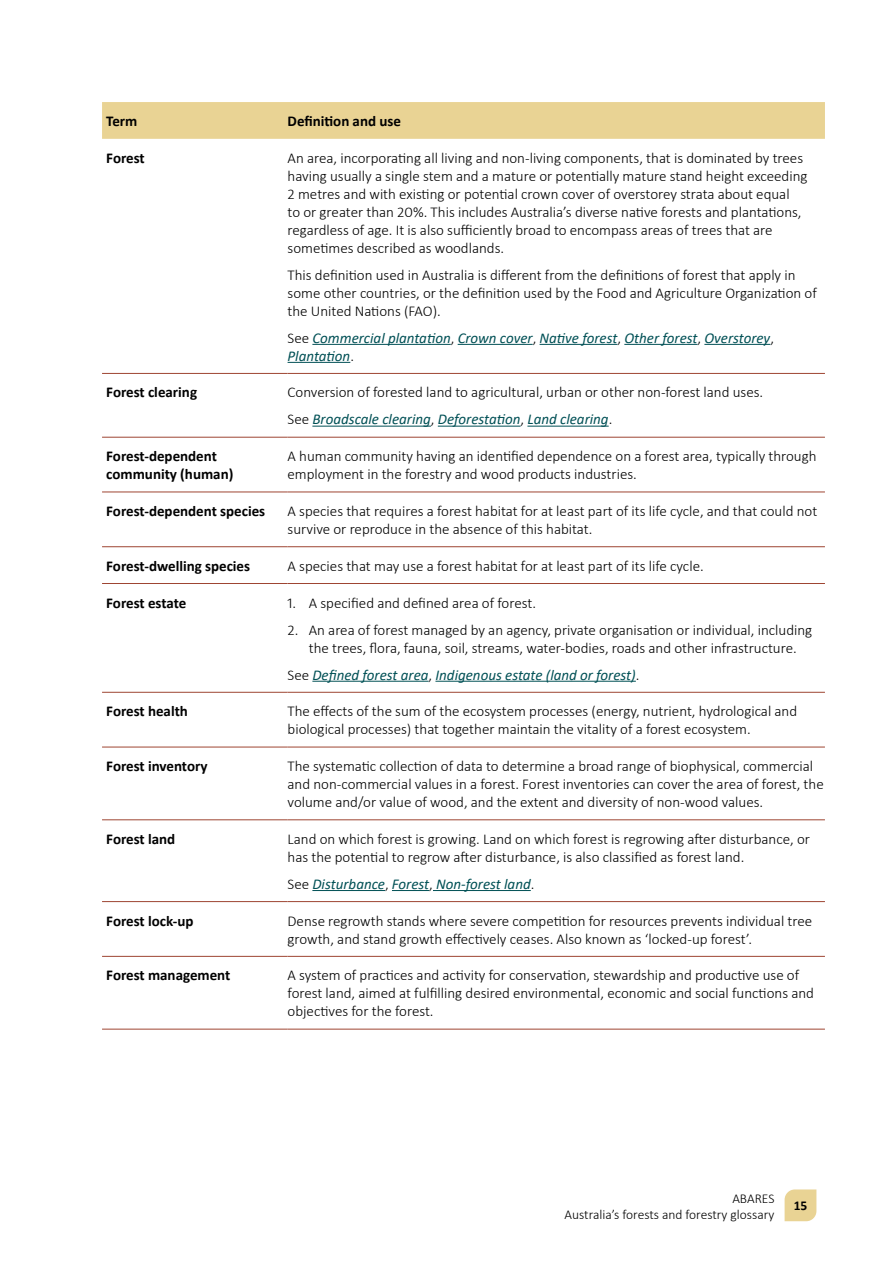
<style>
.page{position:relative;width:893px;height:1263px;background:#fff}
.page>*{position:absolute;margin:0;border:0;box-sizing:border-box;transform-origin:0 0}
.t1{font:300 15px/18px "Calibri";color:#000}
.t2{font:700 15px/18px "Calibri";color:#000}
.t3{font:italic 15px/18px "Calibri";color:#005055}
.t4{font:300 13.5px/16.5px "Calibri";color:#000;text-align:right}
.t5{font:700 13.5px "Calibri";color:#000}
.s1{font-weight:300;font-style:normal;color:#000}
.s2{font-weight:400;font-style:italic;color:#005055}
</style>
<div class="page">
<div style="left:102px;top:102px;width:723px;height:37px;background:#e9d394"></div>
<hr style="left:102px;top:373px;width:186px;height:1px;background:#9e4532">
<hr style="left:288px;top:373px;width:537px;height:1px;background:#9e4532">
<hr style="left:102px;top:437px;width:186px;height:1px;background:#9e4532">
<hr style="left:288px;top:437px;width:537px;height:1px;background:#9e4532">
<hr style="left:102px;top:492px;width:186px;height:1px;background:#9e4532">
<hr style="left:288px;top:492px;width:537px;height:1px;background:#9e4532">
<hr style="left:102px;top:546px;width:186px;height:1px;background:#9e4532">
<hr style="left:288px;top:546px;width:537px;height:1px;background:#9e4532">
<hr style="left:102px;top:583px;width:186px;height:1px;background:#9e4532">
<hr style="left:288px;top:583px;width:537px;height:1px;background:#9e4532">
<hr style="left:102px;top:692px;width:186px;height:1px;background:#9e4532">
<hr style="left:288px;top:692px;width:537px;height:1px;background:#9e4532">
<hr style="left:102px;top:747px;width:186px;height:1px;background:#9e4532">
<hr style="left:288px;top:747px;width:537px;height:1px;background:#9e4532">
<hr style="left:102px;top:819px;width:186px;height:1px;background:#9e4532">
<hr style="left:288px;top:819px;width:537px;height:1px;background:#9e4532">
<hr style="left:102px;top:901px;width:186px;height:1px;background:#9e4532">
<hr style="left:288px;top:901px;width:537px;height:1px;background:#9e4532">
<hr style="left:102px;top:956px;width:186px;height:1px;background:#9e4532">
<hr style="left:288px;top:956px;width:537px;height:1px;background:#9e4532">
<hr style="left:102px;top:1029px;width:186px;height:1px;background:#9e4532">
<hr style="left:288px;top:1029px;width:537px;height:1px;background:#9e4532">
<hr style="left:312px;top:344px;width:139px;height:1px;background:#005055">
<hr style="left:458px;top:344px;width:75px;height:1px;background:#005055">
<hr style="left:540px;top:344px;width:77px;height:1px;background:#005055">
<hr style="left:624px;top:344px;width:73px;height:1px;background:#005055">
<hr style="left:704px;top:344px;width:66px;height:1px;background:#005055">
<hr style="left:288px;top:362px;width:62px;height:1px;background:#005055">
<hr style="left:312px;top:426px;width:119px;height:1px;background:#005055">
<hr style="left:438px;top:426px;width:83px;height:1px;background:#005055">
<hr style="left:527px;top:426px;width:82px;height:1px;background:#005055">
<hr style="left:312px;top:681px;width:117px;height:1px;background:#005055">
<hr style="left:435px;top:681px;width:201px;height:1px;background:#005055">
<hr style="left:312px;top:890px;width:73px;height:1px;background:#005055">
<hr style="left:392px;top:890px;width:37px;height:1px;background:#005055">
<hr style="left:433px;top:890px;width:98px;height:1px;background:#005055">
<svg style="left:785px;top:1189px;width:31px;height:32px"></svg>
<p class="t2" style="left:106px;top:112px;width:33px">Term</p>
<p class="t2" style="left:288px;top:112px;width:115px">Definition and use</p>
<p class="t2" style="left:106px;top:148px;width:40px">Forest</p>
<p class="t1" style="left:288px;top:149px;width:521px">An area, incorporating all living and non-living components, that is dominated by trees having usually a single stem and a mature or potentially mature stand height exceeding 2 metres and with existing or potential crown cover of overstorey strata about equal<br>to or greater than 20%. This includes Australia’s diverse native forests and plantations, regardless of age. It is also sufficiently broad to encompass areas of trees that are sometimes described as woodlands.</p>
<p class="t1" style="left:288px;top:266px;width:531px">This definition used in Australia is different from the definitions of forest that apply in some other countries, or the definition used by the Food and Agriculture Organization of the United Nations (FAO).</p>
<p class="t3" style="left:288px;top:328px;width:488px"><span class="s1">See</span> Commercial plantation<span class="s1">,</span> Crown cover<span class="s1">,</span> Native forest<span class="s1">,</span> Other forest<span class="s1">,</span> Overstorey<span class="s1">,<br></span>Plantation<span class="s1">.</span></p>
<p class="t2" style="left:106px;top:383px;width:92px">Forest clearing</p>
<p class="t1" style="left:288px;top:379px;width:477px;line-height:27px">Conversion of forested land to agricultural, urban or other non-forest land uses.<br>See <span class="s2">Broadscale clearing</span>, <span class="s2">Deforestation</span>, <span class="s2">Land clearing</span>.</p>
<p class="t2" style="left:106px;top:447px;width:129px">Forest-dependent community (human)</p>
<p class="t1" style="left:288px;top:447px;width:530px">A human community having an identified dependence on a forest area, typically through employment in the forestry and wood products industries.</p>
<p class="t2" style="left:106px;top:502px;width:160px">Forest-dependent species</p>
<p class="t1" style="left:288px;top:502px;width:531px">A species that requires a forest habitat for at least part of its life cycle, and that could not survive or reproduce in the absence of this habitat.</p>
<p class="t2" style="left:106px;top:557px;width:145px">Forest-dwelling species</p>
<p class="t1" style="left:288px;top:557px;width:418px">A species that may use a forest habitat for at least part of its life cycle.</p>
<p class="t2" style="left:106px;top:593px;width:81px">Forest estate</p>
<p class="t1" style="left:288px;top:593px;width:250px">1. A specified and defined area of forest.</p>
<p class="t1" style="left:288px;top:620px;width:526px;text-align:center">2. An area of forest managed by an agency, private organisation or individual, including the trees, flora, fauna, soil, streams, water-bodies, roads and other infrastructure.</p>
<p class="t3" style="left:288px;top:665px;width:353px"><span class="s1">See</span> Defined forest area<span class="s1">,</span> Indigenous estate (land or forest)<span class="s1">.</span></p>
<p class="t2" style="left:106px;top:702px;width:83px">Forest health</p>
<p class="t1" style="left:288px;top:702px;width:511px">The effects of the sum of the ecosystem processes (energy, nutrient, hydrological and biological processes) that together maintain the vitality of a forest ecosystem.</p>
<p class="t2" style="left:106px;top:757px;width:103px">Forest inventory</p>
<p class="t1" style="left:288px;top:757px;width:538px">The systematic collection of data to determine a broad range of biophysical, commercial and non-commercial values in a forest. Forest inventories can cover the area of forest, the volume and/or value of wood, and the extent and diversity of non-wood values.</p>
<p class="t2" style="left:106px;top:830px;width:70px">Forest land</p>
<p class="t1" style="left:288px;top:830px;width:524px">Land on which forest is growing. Land on which forest is regrowing after disturbance, or has the potential to regrow after disturbance, is also classified as forest land.</p>
<p class="t3" style="left:288px;top:874px;width:248px"><span class="s1">See</span> Disturbance<span class="s1">,</span> Forest<span class="s1">,</span> Non-forest land<span class="s1">.</span></p>
<p class="t2" style="left:106px;top:911px;width:89px">Forest lock-up</p>
<p class="t1" style="left:288px;top:911px;width:526px">Dense regrowth stands where severe competition for resources prevents individual tree growth, and stand growth effectively ceases. Also known as ‘locked-up forest’.</p>
<p class="t2" style="left:106px;top:966px;width:126px">Forest management</p>
<p class="t1" style="left:288px;top:966px;width:528px">A system of practices and activity for conservation, stewardship and productive use of forest land, aimed at fulfilling desired environmental, economic and social functions and objectives for the forest.</p>
<p class="t4" style="left:565px;top:1190px;width:211px">ABARES<br>Australia’s forests and forestry glossary</p>
<p class="t5" style="left:794px;top:1196px;width:15px">15</p>
</div>
